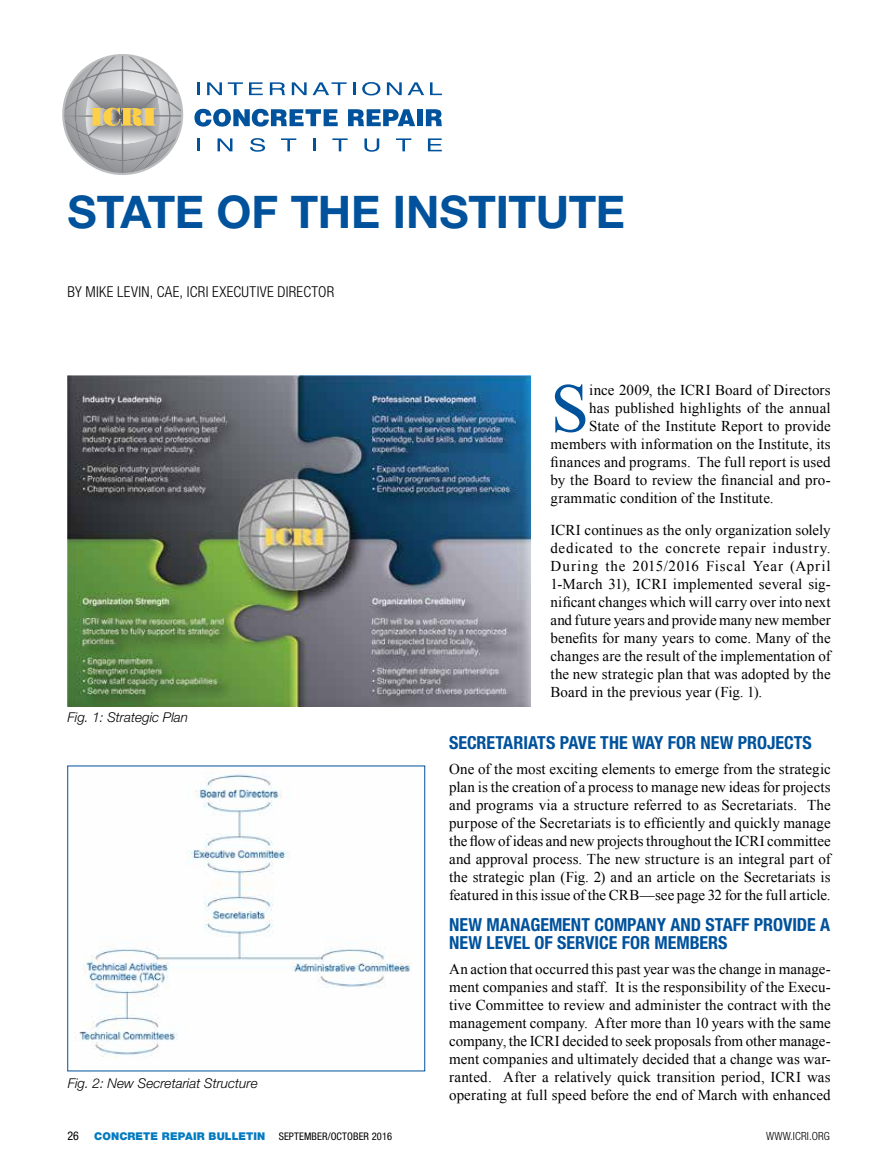
<style>
.page{position:relative;width:878px;height:1175px;background:#fff}
.page>*{position:absolute;margin:0;border:0;box-sizing:border-box;transform-origin:0 0}
.t1{font:69.3px "Times New Roman";color:#00529c}
.t2{font:700 45px "Helvetica Neue LT Std";letter-spacing:-.01em;color:#00529c}
.t3{font:700 condensed 18px/18px "Helvetica Neue LT Std";color:#00529c}
.t4{font:15px/18px "Times New Roman";letter-spacing:.005em;color:#000;text-align:justify}
.t5{font:300 condensed 15px "Helvetica Neue LT Std";letter-spacing:.02em;color:#000}
.t6{font:italic 300 13.5px "Helvetica Neue LT Std";color:#000}
.t7{font:condensed 12px "Helvetica Neue LT Std";color:#000}
.t8{font:300 condensed 11.25px "Helvetica Neue LT Std";letter-spacing:.01em;color:#000}
.t9{font:900 10.8px "Helvetica Neue LT Std";letter-spacing:.01em;color:#047bc1}
.t10{font:condensed 10.5px "Helvetica Neue LT Std";letter-spacing:.01em;color:#000}
</style>
<div class="page">
<svg style="left:62px;top:54px;width:122px;height:121px"></svg>
<div style="left:62px;top:54px;width:121px;height:121px;border:2px solid #bcbec0;border-radius:50%"></div>
<svg style="left:197px;top:82px;width:2px;height:13px"></svg>
<svg style="left:207px;top:82px;width:15px;height:13px"></svg>
<svg style="left:228px;top:82px;width:15px;height:13px"></svg>
<svg style="left:249px;top:82px;width:14px;height:13px"></svg>
<svg style="left:270px;top:82px;width:15px;height:13px"></svg>
<svg style="left:292px;top:82px;width:14px;height:13px"></svg>
<svg style="left:312px;top:82px;width:34px;height:13px"></svg>
<svg style="left:353px;top:82px;width:2px;height:13px"></svg>
<svg style="left:362px;top:82px;width:18px;height:13px"></svg>
<svg style="left:387px;top:82px;width:14px;height:13px"></svg>
<svg style="left:407px;top:82px;width:17px;height:13px"></svg>
<svg style="left:430px;top:82px;width:12px;height:13px"></svg>
<svg style="left:197px;top:138px;width:2px;height:13px"></svg>
<svg style="left:217px;top:138px;width:15px;height:13px"></svg>
<svg style="left:250px;top:138px;width:15px;height:14px"></svg>
<svg style="left:281px;top:138px;width:15px;height:13px"></svg>
<svg style="left:313px;top:138px;width:3px;height:13px"></svg>
<svg style="left:332px;top:138px;width:15px;height:13px"></svg>
<svg style="left:364px;top:138px;width:15px;height:14px"></svg>
<svg style="left:396px;top:138px;width:15px;height:13px"></svg>
<svg style="left:428px;top:138px;width:14px;height:13px"></svg>
<svg style="left:194px;top:109px;width:143px;height:18px"></svg>
<svg style="left:348px;top:109px;width:67px;height:17px"></svg>
<div style="left:417px;top:109px;width:5px;height:17px;background:#00529c"></div>
<svg style="left:426px;top:109px;width:16px;height:17px"></svg>
<img style="left:68px;top:376px;width:462px;height:330px">
<img style="left:79px;top:774px;width:333px;height:284px">
<h2 class="t2" style="left:68px;top:184px;width:559px">STATE OF THE INSTITUTE</h2>
<p class="t5" style="left:68px;top:282px;width:268px">BY MIKE LEVIN, CAE, ICRI EXECUTIVE DIRECTOR</p>
<p class="t6" style="left:68px;top:709px;width:122px">Fig. 1: Strategic Plan</p>
<p class="t6" style="left:68px;top:1075px;width:191px">Fig. 2: New Secretariat Structure</p>
<h1 class="t1" style="left:550px;top:361px;width:40px">S</h1>
<p class="t4" style="left:589px;top:381px;width:243px">ince 2009, the ICRI Board of Directors</p>
<p class="t4" style="left:589px;top:399px;width:243px">has published highlights of the annual</p>
<p class="t4" style="left:589px;top:417px;width:243px">State of the Institute Report to provide</p>
<p class="t4" style="left:550px;top:435px;width:281px">members with information on the Institute, its</p>
<p class="t4" style="left:550px;top:453px;width:282px">finances and programs. The full report is used</p>
<p class="t4" style="left:550px;top:471px;width:282px">by the Board to review the financial and pro-</p>
<p class="t4" style="left:550px;top:489px;width:224px">grammatic condition of the Institute.</p>
<p class="t4" style="left:550px;top:520px;width:282px">ICRI continues as the only organization solely dedicated to the concrete repair industry.<br>During the 2015/2016 Fiscal Year (April 1-March 31), ICRI implemented several sig&shy;nificant changes which will carry over into next and future years and provide many new member benefits for many years to come. Many of the changes are the result of the implementation of the new strategic plan that was adopted by the Board in the previous year (Fig. 1).</p>
<p class="t3" style="left:449px;top:733px;width:364px">SECRETARIATS PAVE THE WAY FOR NEW PROJECTS</p>
<p class="t4" style="left:449px;top:759px;width:383px">One of the most exciting elements to emerge from the strategic plan is the creation of a process to manage new ideas for projects and programs via a structure referred to as Secretariats. The purpose of the Secretariats is to efficiently and quickly manage the flow of ideas and new projects throughout the ICRI committee and approval process. The new structure is an integral part of the strategic plan (Fig. 2) and an article on the Secretariats is featured in this issue of the CRB—see page 32 for the full article.</p>
<p class="t3" style="left:449px;top:915px;width:382px">NEW MANAGEMENT COMPANY AND STAFF PROVIDE A<br>NEW LEVEL OF SERVICE FOR MEMBERS</p>
<p class="t4" style="left:449px;top:959px;width:383px">An action that occurred this past year was the change in manage&shy;ment companies and staff. It is the responsibility of the Execu&shy;tive Committee to review and administer the contract with the management company. After more than 10 years with the same company, the ICRI decided to seek proposals from other manage&shy;ment companies and ultimately decided that a change was war&shy;ranted. After a relatively quick transition period, ICRI was operating at full speed before the end of March with enhanced</p>
<p class="t7" style="left:68px;top:1129px;width:13px">26</p>
<p class="t9" style="left:94px;top:1130px;width:173px">CONCRETE REPAIR BULLETIN</p>
<p class="t10" style="left:279px;top:1130px;width:115px">SEPTEMBER/OCTOBER 2016</p>
<p class="t8" style="left:766px;top:1129px;width:65px">WWW.ICRI.ORG</p>
</div>
